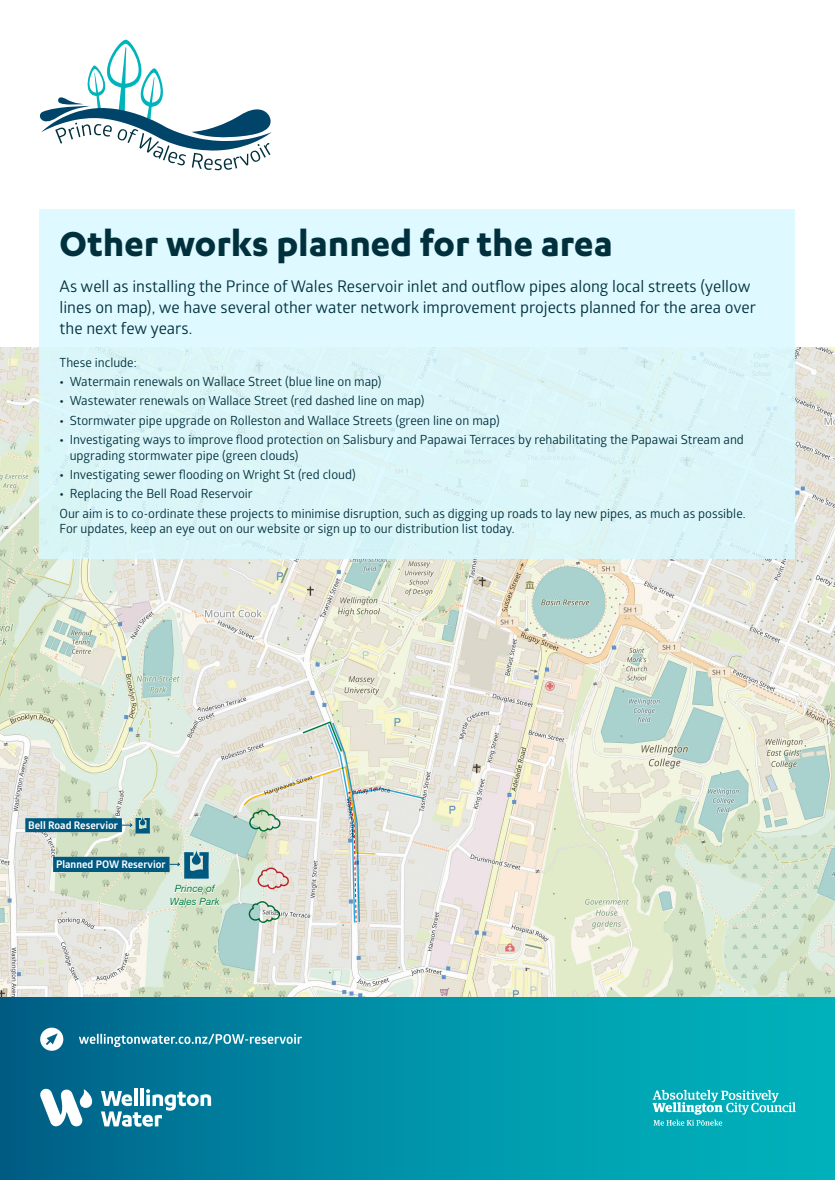
<style>
.page{position:relative;width:835px;height:1180px;background:#fff}
.page>*{position:absolute;margin:0;border:0;box-sizing:border-box;transform-origin:0 0}
.t1{font:700 40.25px "Karbon";color:#00303c}
.t2{font:16.1px/21px "Glober";color:#00303c}
.t3{font:12.6px/15.4px "Glober";color:#00303c}
.t4{font:700 10.5px "Glober";color:#fff}
.t5{font:italic 10.08px/12.9px "Helvetica Neue LT Pro";color:#007a3b;text-align:center}
.s1{font-weight:700}
</style>
<div class="page">
<img style="left:0;top:347px;width:834px;height:650px">
<div style="left:40px;top:209px;width:755px;height:349px;background:#d9f9ff"></div>
<svg style="left:243px;top:720px;width:181px;height:203px;background:#dee0d5"></svg>
<svg style="left:25px;top:817px;width:125px;height:16px;background:#337992"></svg>
<svg style="left:53px;top:850px;width:170px;height:56px;background:#a4c3bc"></svg>
<div style="left:0;top:997px;width:834px;height:183px;background:linear-gradient(to right,#00648b,#00bac0)"></div>
<svg style="left:39px;top:1088px;width:53px;height:39px"></svg>
<hr style="left:134px;top:1088px;width:4px;height:18px;background:#fff">
<hr style="left:140px;top:1088px;width:4px;height:18px;background:#fff">
<svg style="left:101px;top:1089px;width:110px;height:37px"></svg>
<svg style="left:40px;top:1027px;width:23px;height:23px"></svg>
<svg style="left:79px;top:1033px;width:223px;height:14px;background:#419ab2"></svg>
<svg style="left:652px;top:1089px;width:143px;height:36px;background:#3bbec7"></svg>
<svg style="left:39px;top:39px;width:233px;height:131px"></svg>
<h1 class="t1" style="left:60px;top:221px;width:554px">Other works planned for the area</h1>
<p class="t2" style="left:60px;top:275px;width:697px">As well as installing the Prince of Wales Reservoir inlet and outflow pipes along local streets (yellow lines on map), we have several other water network improvement projects planned for the area over the next few years.</p>
<p class="t3" style="left:60px;top:354px;width:79px">These include:</p>
<p class="t3" style="left:60px;top:373px;width:323px"><span class="s1">•</span> Watermain renewals on Wallace Street (blue line on map)</p>
<p class="t3" style="left:60px;top:393px;width:366px"><span class="s1">•</span> Wastewater renewals on Wallace Street (red dashed line on map)</p>
<p class="t3" style="left:60px;top:412px;width:441px"><span class="s1">•</span> Stormwater pipe upgrade on Rolleston and Wallace Streets (green line on map)</p>
<p class="t3" style="left:70px;top:431px;width:675px;text-indent:-10px"><span class="s1">•</span> Investigating ways to improve flood protection on Salisbury and Papawai Terraces by rehabilitating the Papawai Stream and upgrading stormwater pipe (green clouds)</p>
<p class="t3" style="left:60px;top:466px;width:297px"><span class="s1">•</span> Investigating sewer flooding on Wright St (red cloud)</p>
<p class="t3" style="left:60px;top:484px;width:687px;line-height:19.4px"><span class="s1">•</span> Replacing the Bell Road Reservoir<br>Our aim is to co-ordinate these projects to minimise disruption, such as digging up roads to lay new pipes, as much as possible.</p>
<p class="t3" style="left:60px;top:520px;width:456px">For updates, keep an eye out on our website or sign up to our distribution list today.</p>
<p class="t4" style="left:28px;top:818px;width:91px">Bell Road Reservior</p>
<p class="t4" style="left:56px;top:857px;width:111px">Planned POW Reservior</p>
<p class="t5" style="left:170px;top:882px;width:51px">Prince of<br>Wales Park</p>
</div>
